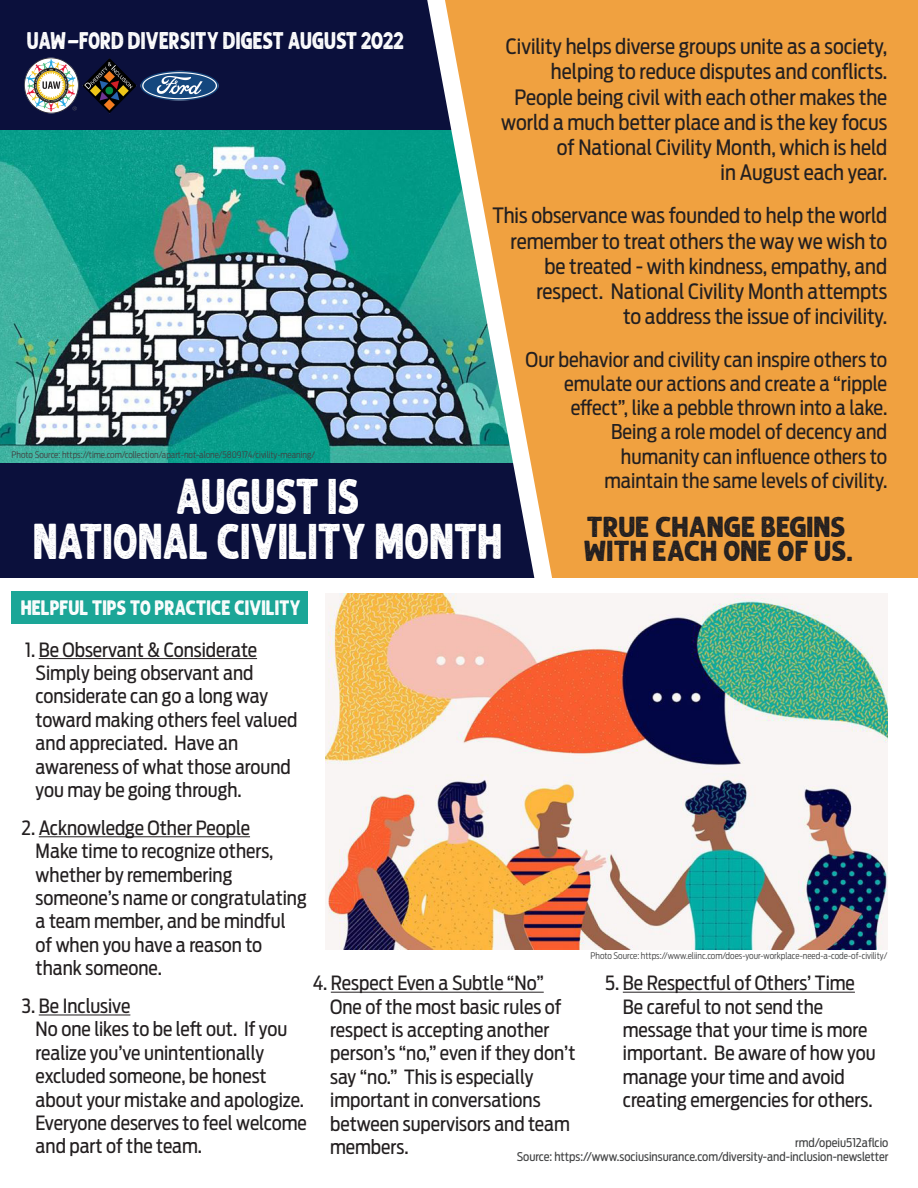
<style>
.page{position:relative;width:918px;height:1188px;background:#fff}
.page>*{position:absolute;margin:0;border:0;box-sizing:border-box;transform-origin:0 0}
.t1{font:46.8px "Balbeer Rustic";color:#fff;scale:.83 1}
.t2{font:27px "Balbeer Rustic";color:#231f20}
.t3{font:22.5px "Balbeer Rustic";color:#fff;scale:.84 1}
.t4{font:21px "Ford Antenna Cond";color:#231f20}
.t5{font:20.25px "Ford Antenna Cond";color:#231f20}
.t6{font:19.5px "Ford Antenna Cond";color:#231f20}
.t7{font:19.5px "Balbeer Rustic";color:#fff;scale:.89 1}
.t8{font:12px "Ford Antenna Cond";color:#414243}
.t9{font:300 9px "Ford Antenna Cond";color:#414243}
.s1{font-family:"AGRESSIVE"}
</style>
<div class="page">
<img style="left:0;top:129px;width:427px;height:334px">
<div style="left:0;top:463px;width:917px;height:145px;background:#0b103c"></div>
<div style="left:0;top:0;width:904px;height:129px;background:#0b103c"></div>
<svg style="left:427px;top:0;width:18px;height:579px"></svg>
<svg style="left:445px;top:0;width:473px;height:579px;fill:#f0a140"></svg>
<div style="left:0;top:579px;width:918px;height:609px;background:#fff"></div>
<img style="left:326px;top:593px;width:561px;height:356px">
<div style="left:12px;top:591px;width:296px;height:33px;background:#1ba697"></div>
<hr style="left:39px;top:658px;width:218px;height:1px;background:#231f20">
<hr style="left:39px;top:836px;width:211px;height:1px;background:#231f20">
<hr style="left:39px;top:1015px;width:91px;height:1px;background:#231f20">
<hr style="left:331px;top:992px;width:213px;height:1px;background:#231f20">
<hr style="left:623px;top:992px;width:232px;height:1px;background:#231f20">
<img style="left:24px;top:57px;width:195px;height:57px">
<p class="t3" style="left:27px;top:28px;width:450px">UAW<span class="s1">-</span>FORD DIVERSITY DIGEST AUGUST 2022</p>
<p class="t4" style="left:506px;top:29px;width:383px">Civility helps diverse groups unite as a society,</p>
<p class="t4" style="left:551px;top:54px;width:338px">helping to reduce disputes and conflicts.</p>
<p class="t4" style="left:514px;top:79px;width:374px">People being civil with each other makes the</p>
<p class="t4" style="left:501px;top:104px;width:387px">world a much better place and is the key focus</p>
<p class="t4" style="left:557px;top:129px;width:332px">of National Civility Month, which is held</p>
<p class="t4" style="left:721px;top:155px;width:168px">in August each year.</p>
<p class="t4" style="left:492px;top:198px;width:396px">This observance was founded to help the world</p>
<p class="t4" style="left:511px;top:223px;width:378px">remember to treat others the way we wish to</p>
<p class="t4" style="left:544px;top:248px;width:344px">be treated - with kindness, empathy, and</p>
<p class="t4" style="left:536px;top:273px;width:352px">respect. National Civility Month attempts</p>
<p class="t4" style="left:623px;top:299px;width:266px">to address the issue of incivility.</p>
<p class="t5" style="left:526px;top:342px;width:363px">Our behavior and civility can inspire others to</p>
<p class="t5" style="left:564px;top:366px;width:325px">emulate our actions and create a “ripple</p>
<p class="t5" style="left:571px;top:390px;width:318px">effect”, like a pebble thrown into a lake.</p>
<p class="t5" style="left:611px;top:415px;width:278px">Being a role model of decency and</p>
<p class="t5" style="left:621px;top:439px;width:268px">humanity can influence others to</p>
<p class="t5" style="left:604px;top:463px;width:285px">maintain the same levels of civility.</p>
<p class="t2" style="left:588px;top:512px;width:261px">TRUE CHANGE BEGINS</p>
<p class="t2" style="left:585px;top:536px;width:271px">WITH EACH ONE OF US.</p>
<p class="t9" style="left:12px;top:447px;width:305px">Photo Source: https://time.com/collection/apart-not-alone/5809174/civility-meaning/</p>
<p class="t1" style="left:177px;top:471px;width:223px">AUGUST IS</p>
<p class="t1" style="left:35px;top:516px;width:567px">NATIONAL CIVILITY MONTH</p>
<p class="t7" style="left:22px;top:597px;width:316px">HELPFUL TIPS TO PRACTICE CIVILITY</p>
<p class="t6" style="left:25px;top:633px;width:233px">1. Be Observant &amp; Considerate</p>
<p class="t6" style="left:36px;top:656px;width:219px">Simply being observant and</p>
<p class="t6" style="left:36px;top:680px;width:234px">considerate can go a long way</p>
<p class="t6" style="left:36px;top:703px;width:263px">toward making others feel valued</p>
<p class="t6" style="left:36px;top:726px;width:204px">and appreciated. Have an</p>
<p class="t6" style="left:36px;top:750px;width:257px">awareness of what those around</p>
<p class="t6" style="left:36px;top:773px;width:208px">you may be going through.</p>
<p class="t6" style="left:22px;top:811px;width:230px">2. Acknowledge Other People</p>
<p class="t6" style="left:36px;top:834px;width:239px">Make time to recognize others,</p>
<p class="t6" style="left:36px;top:858px;width:198px">whether by remembering</p>
<p class="t6" style="left:36px;top:881px;width:273px">someone’s name or congratulating</p>
<p class="t6" style="left:36px;top:905px;width:252px">a team member, and be mindful</p>
<p class="t6" style="left:36px;top:928px;width:228px">of when you have a reason to</p>
<p class="t6" style="left:36px;top:951px;width:128px">thank someone.</p>
<p class="t6" style="left:22px;top:989px;width:110px">3. Be Inclusive</p>
<p class="t6" style="left:36px;top:1013px;width:253px">No one likes to be left out. If you</p>
<p class="t6" style="left:36px;top:1036px;width:230px">realize you’ve unintentionally</p>
<p class="t6" style="left:36px;top:1059px;width:233px">excluded someone, be honest</p>
<p class="t6" style="left:36px;top:1083px;width:270px">about your mistake and apologize.</p>
<p class="t6" style="left:36px;top:1106px;width:273px">Everyone deserves to feel welcome</p>
<p class="t6" style="left:36px;top:1130px;width:168px">and part of the team.</p>
<p class="t9" style="left:591px;top:948px;width:298px">Photo Source: https://www.eliinc.com/does-your-workplace-need-a-code-of-civility/</p>
<p class="t6" style="left:605px;top:966px;width:251px">5. Be Respectful of Others’ Time</p>
<p class="t6" style="left:623px;top:990px;width:202px">Be careful to not send the</p>
<p class="t6" style="left:623px;top:1013px;width:246px">message that your time is more</p>
<p class="t6" style="left:623px;top:1037px;width:254px">important. Be aware of how you</p>
<p class="t6" style="left:623px;top:1060px;width:224px">manage your time and avoid</p>
<p class="t6" style="left:623px;top:1083px;width:251px">creating emergencies for others.</p>
<p class="t6" style="left:313px;top:966px;width:233px">4. Respect Even a Subtle “No”</p>
<p class="t6" style="left:330px;top:990px;width:233px">One of the most basic rules of</p>
<p class="t6" style="left:330px;top:1013px;width:221px">respect is accepting another</p>
<p class="t6" style="left:330px;top:1037px;width:247px">person’s “no,” even if they don’t</p>
<p class="t6" style="left:330px;top:1060px;width:205px">say “no.” This is especially</p>
<p class="t6" style="left:330px;top:1083px;width:212px">important in conversations</p>
<p class="t6" style="left:330px;top:1107px;width:241px">between supervisors and team</p>
<p class="t6" style="left:330px;top:1130px;width:80px">members.</p>
<p class="t8" style="left:795px;top:1132px;width:95px">rmd/opeiu512aflcio</p>
<p class="t8" style="left:517px;top:1146px;width:373px">Source: https://www.sociusinsurance.com/diversity-and-inclusion-newsletter</p>
</div>
